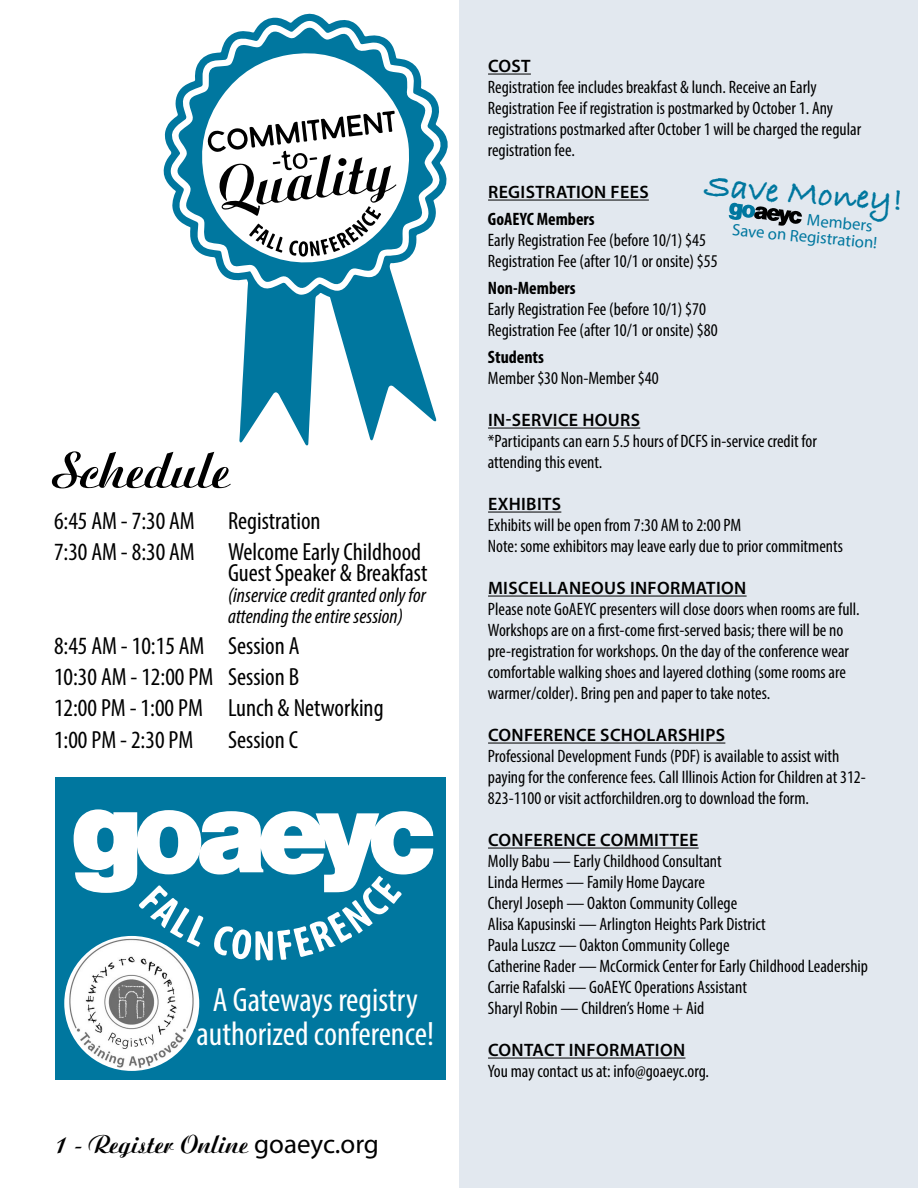
<style>
.page{position:relative;width:918px;height:1188px;background:#fff}
.page>*{position:absolute;margin:0;border:0;box-sizing:border-box;transform-origin:0 0}
.t1{font:54px "Ariston Bld";color:#000}
.t2{font:700 34.8px "Bradley Hand ITCTT";color:#00779f}
.t3{font:condensed 33.9px/33.9px "Myriad Pro";color:#fff;text-align:center}
.t4{font:27px "Ariston Bld";color:#000}
.t5{font:condensed 24.9px/31.2px "Myriad Pro";color:#000}
.t6{font:italic condensed 20.7px/20.7px "Myriad Pro";color:#000}
.t7{font:condensed 18px/21px "Myriad Pro";color:#000}
.t8{font:600 18px "Myriad Pro";letter-spacing:.02em;color:#000}
.t9{font:700 condensed 18px "Myriad Pro";color:#000}
.t10{font:16.65px/16.6px "Myriad Pro";color:#00779f}
.s1{font-family:"Myriad Pro"}
</style>
<div class="page">
<div style="left:56px;top:777px;width:390px;height:302px;background:#00779f"></div>
<img style="left:64px;top:936px;width:135px;height:135px;border-radius:67px">
<div style="left:459px;top:0;width:459px;height:1188px;background:#e2e8ef"></div>
<svg style="left:163px;top:13px;width:285px;height:433px"></svg>
<svg style="left:177px;top:27px;width:258px;height:262px"></svg>
<svg style="left:206px;top:111px;width:191px;height:146px"></svg>
<hr style="left:488px;top:74px;width:43px;height:1px;background:#000">
<hr style="left:488px;top:200px;width:161px;height:1px;background:#000">
<hr style="left:488px;top:428px;width:152px;height:1px;background:#000">
<hr style="left:488px;top:512px;width:73px;height:1px;background:#000">
<hr style="left:488px;top:596px;width:259px;height:1px;background:#000">
<hr style="left:488px;top:743px;width:237px;height:1px;background:#000">
<hr style="left:488px;top:848px;width:211px;height:1px;background:#000">
<hr style="left:488px;top:1058px;width:197px;height:1px;background:#000">
<svg style="left:729px;top:202px;width:73px;height:24px"></svg>
<svg style="left:74px;top:809px;width:359px;height:153px"></svg>
<h1 class="t1" style="left:54px;top:439px;width:178px">Schedule</h1>
<h3 class="t5" style="left:54px;top:505px;width:142px">6:45 AM - 7:30 AM</h3>
<h3 class="t5" style="left:228px;top:505px;width:94px">Registration</h3>
<h3 class="t5" style="left:54px;top:536px;width:142px">7:30 AM - 8:30 AM</h3>
<h3 class="t5" style="left:228px;top:541px;width:201px;line-height:21px">Welcome Early Childhood<br>Guest Speaker &amp; Breakfast</h3>
<p class="t6" style="left:228px;top:585px;width:200px">(inservice credit granted only for attending the entire session)</p>
<h3 class="t5" style="left:54px;top:630px;width:331px">8:45 AM - 10:15 AM Session A<br>10:30 AM - 12:00 PM Session B<br>12:00 PM - 1:00 PM Lunch &amp; Networking<br>1:00 PM - 2:30 PM</h3>
<h3 class="t5" style="left:228px;top:723px;width:71px">Session C</h3>
<h3 class="t3" style="left:197px;top:982px;width:239px">A Gateways registry authorized conference!</h3>
<h3 class="t4" style="left:54px;top:1128px;width:327px">1 - Register Online <span class="s1">goaeyc.org</span></h3>
<p class="t8" style="left:488px;top:55px;width:44px">COST</p>
<p class="t7" style="left:488px;top:77px;width:375px">Registration fee includes breakfast &amp; lunch. Receive an Early Registration Fee if registration is postmarked by October 1. Any registrations postmarked after October 1 will be charged the regular registration fee.</p>
<p class="t8" style="left:488px;top:181px;width:162px">REGISTRATION FEES</p>
<p class="t9" style="left:488px;top:208px;width:108px">GoAEYC Members</p>
<p class="t7" style="left:488px;top:230px;width:231px">Early Registration Fee (before 10/1) $45<br>Registration Fee (after 10/1 or onsite) $55</p>
<p class="t9" style="left:488px;top:277px;width:89px">Non-Members</p>
<p class="t7" style="left:488px;top:299px;width:231px">Early Registration Fee (before 10/1) $70<br>Registration Fee (after 10/1 or onsite) $80</p>
<p class="t9" style="left:488px;top:346px;width:58px">Students</p>
<p class="t7" style="left:488px;top:368px;width:172px">Member $30 Non-Member $40</p>
<p class="t8" style="left:488px;top:409px;width:154px">IN-SERVICE HOURS</p>
<p class="t7" style="left:488px;top:431px;width:331px">*Participants can earn 5.5 hours of DCFS in-service credit for attending this event.</p>
<p class="t8" style="left:488px;top:493px;width:75px">EXHIBITS</p>
<p class="t7" style="left:488px;top:515px;width:357px">Exhibits will be open from 7:30 AM to 2:00 PM<br>Note: some exhibitors may leave early due to prior commitments</p>
<p class="t8" style="left:488px;top:577px;width:260px">MISCELLANEOUS INFORMATION</p>
<p class="t7" style="left:488px;top:599px;width:373px">Please note GoAEYC presenters will close doors when rooms are full.<br>Workshops are on a first-come first-served basis; there will be no pre-registration for workshops. On the day of the conference wear comfortable walking shoes and layered clothing (some rooms are warmer/colder). Bring pen and paper to take notes.</p>
<p class="t8" style="left:488px;top:724px;width:239px">CONFERENCE SCHOLARSHIPS</p>
<p class="t7" style="left:488px;top:746px;width:380px">Professional Development Funds (PDF) is available to assist with paying for the conference fees. Call Illinois Action for Children at 312-<br>823-1100 or visit actforchildren.org to download the form.</p>
<p class="t8" style="left:488px;top:829px;width:212px">CONFERENCE COMMITTEE</p>
<p class="t7" style="left:488px;top:851px;width:382px">Molly Babu — Early Childhood Consultant<br>Linda Hermes — Family Home Daycare<br>Cheryl Joseph — Oakton Community College<br>Alisa Kapusinski — Arlington Heights Park District<br>Paula Luszcz — Oakton Community College<br>Catherine Rader — McCormick Center for Early Childhood Leadership Carrie Rafalski — GoAEYC Operations Assistant<br>Sharyl Robin — Children’s Home + Aid</p>
<p class="t8" style="left:488px;top:1039px;width:199px">CONTACT INFORMATION</p>
<p class="t7" style="left:488px;top:1061px;width:223px">You may contact us at: info@goaeyc.org.</p>
<h2 class="t2" style="left:707px;top:159px;width:200px;rotate:4deg">Save Money!</h2>
<p class="t10" style="left:734px;top:205px;width:147px;text-indent:74px;rotate:5deg">Members<br>Save on Registration!</p>
</div>
